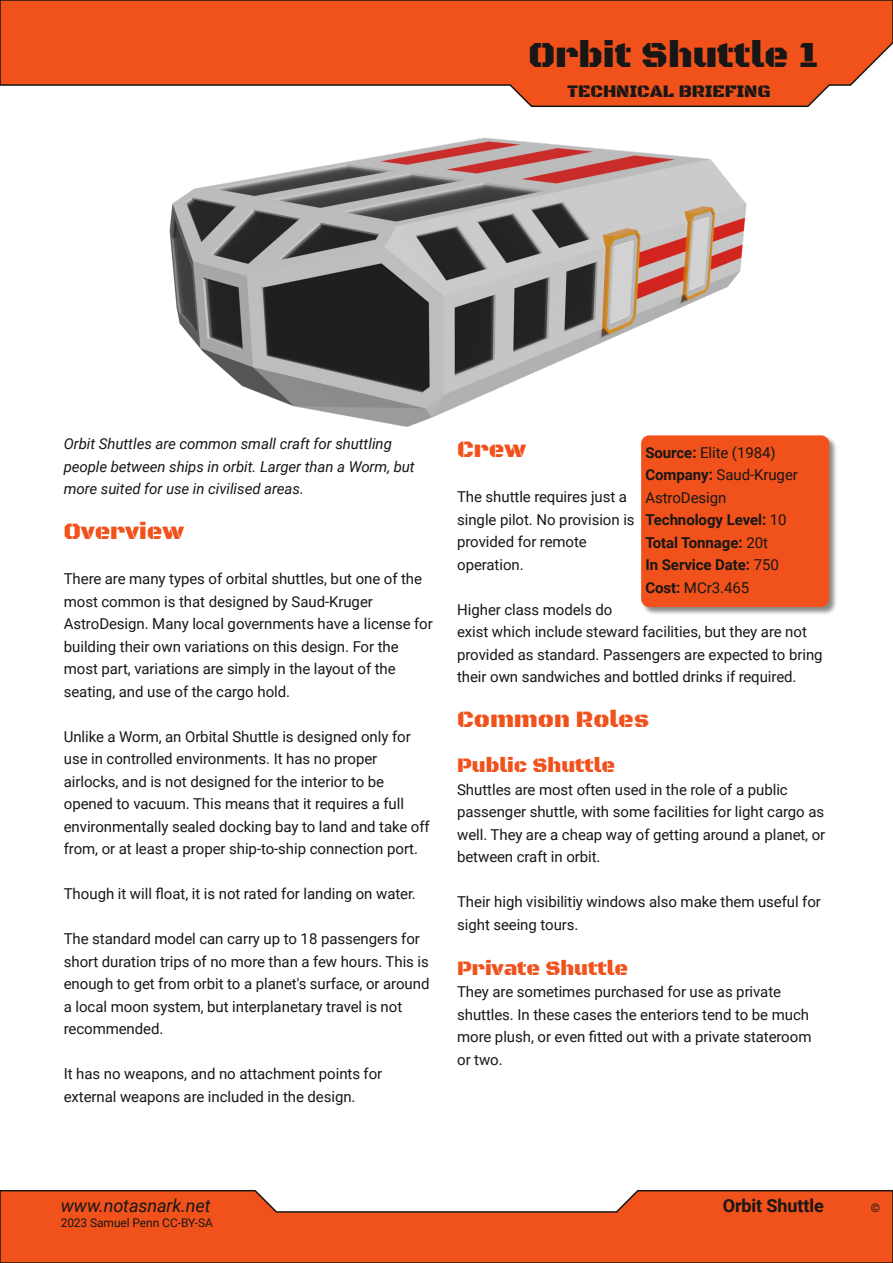
<style>
.page{position:relative;width:893px;height:1263px;background:#fff}
.page>*{position:absolute;margin:0;border:0;box-sizing:border-box;transform-origin:0 0}
.t1{font:37.5px "Black Ops One";color:#181715}
.t2{font:24px "Black Ops One";color:#f1511b}
.t3{font:21px "Black Ops One";letter-spacing:-.005em;color:#f1511b}
.t4{font:18px "Black Ops One";letter-spacing:-.005em;color:#181715}
.t5{font:italic 18px "Roboto";letter-spacing:-.005em;color:#181715}
.t6{font:700 18px "Roboto";letter-spacing:-.005em;color:#181715}
.t7{font:15px/22.5px "Roboto";letter-spacing:-.005em;color:#181715}
.t8{font:italic 15px/22.5px "Roboto";letter-spacing:-.005em;color:#181715}
.t9{font:700 15px/22.5px "Roboto";letter-spacing:-.005em;color:#181715}
.t10{font:12px "Roboto";letter-spacing:-.005em;color:#181715}
.s1{font-weight:400}
</style>
<div class="page">
<svg style="left:0;top:0;width:893px;height:108px;background:#ee693c"></svg>
<svg style="left:0;top:1189px;width:893px;height:74px;background:#eb6538"></svg>
<div style="left:641px;top:435px;width:197px;height:181px;background:#181715;opacity:.5"></div>
<div style="left:641px;top:435px;width:188px;height:172px;background:#f1511b;border-radius:8px"></div>
<img style="left:169px;top:137px;width:578px;height:290px">
<h1 class="t1" style="left:528px;top:33px;width:293px">Orbit Shuttle 1</h1>
<p class="t4" style="left:567px;top:81px;width:205px">TECHNICAL BRIEFING</p>
<p class="t8" style="left:64px;top:433px;width:352px">Orbit Shuttles are common small craft for shuttling people between ships in orbit. Larger than a Worm, but more suited for use in civilised areas.</p>
<h2 class="t2" style="left:64px;top:517px;width:122px">Overview</h2>
<p class="t7" style="left:64px;top:568px;width:370px">There are many types of orbital shuttles, but one of the most common is that designed by Saud-Kruger AstroDesign. Many local governments have a license for building their own variations on this design. For the most part, variations are simply in the layout of the seating, and use of the cargo hold.</p>
<p class="t7" style="left:64px;top:725px;width:367px">Unlike a Worm, an Orbital Shuttle is designed only for use in controlled environments. It has no proper airlocks, and is not designed for the interior to be opened to vacuum. This means that it requires a full environmentally sealed docking bay to land and take off from, or at least a proper ship-to-ship connection port.</p>
<p class="t7" style="left:64px;top:883px;width:354px">Though it will float, it is not rated for landing on water.</p>
<p class="t7" style="left:64px;top:928px;width:367px">The standard model can carry up to 18 passengers for short duration trips of no more than a few hours. This is enough to get from orbit to a planet's surface, or around a local moon system, but interplanetary travel is not recommended.</p>
<p class="t7" style="left:64px;top:1063px;width:320px">It has no weapons, and no attachment points for external weapons are included in the design.</p>
<h2 class="t2" style="left:457px;top:435px;width:70px">Crew</h2>
<p class="t7" style="left:457px;top:486px;width:179px">The shuttle requires just a single pilot. No provision is provided for remote operation.</p>
<p class="t7" style="left:457px;top:598px;width:367px">Higher class models do<br>exist which include steward facilities, but they are not provided as standard. Passengers are expected to bring their own sandwiches and bottled drinks if required.</p>
<h2 class="t2" style="left:457px;top:705px;width:193px">Common Roles</h2>
<h3 class="t3" style="left:457px;top:753px;width:159px">Public Shuttle</h3>
<p class="t7" style="left:457px;top:778px;width:370px">Shuttles are most often used in the role of a public passenger shuttle, with some facilities for light cargo as well. They are a cheap way of getting around a planet, or between craft in orbit.</p>
<p class="t7" style="left:457px;top:891px;width:365px">Their high visibilitiy windows also make them useful for sight seeing tours.</p>
<h3 class="t3" style="left:457px;top:955px;width:172px">Private Shuttle</h3>
<p class="t7" style="left:457px;top:981px;width:356px">They are sometimes purchased for use as private shuttles. In these cases the enteriors tend to be much more plush, or even fitted out with a private stateroom or two.</p>
<p class="t9" style="left:645px;top:441px;width:154px">Source: <span class="s1">Elite (1984)<br></span>Company: <span class="s1">Saud-Kruger<br>AstroDesign<br></span>Technology Level: <span class="s1">10<br></span>Total Tonnage: <span class="s1">20t<br></span>In Service Date: <span class="s1">750<br></span>Cost: <span class="s1">MCr3.465</span></p>
<p class="t5" style="left:61px;top:1196px;width:151px">www.notasnark.net</p>
<p class="t6" style="left:723px;top:1196px;width:103px">Orbit Shuttle</p>
<p class="t10" style="left:871px;top:1201px;width:11px">©</p>
<p class="t10" style="left:61px;top:1216px;width:154px">2023 Samuel Penn CC-BY-SA</p>
</div>
